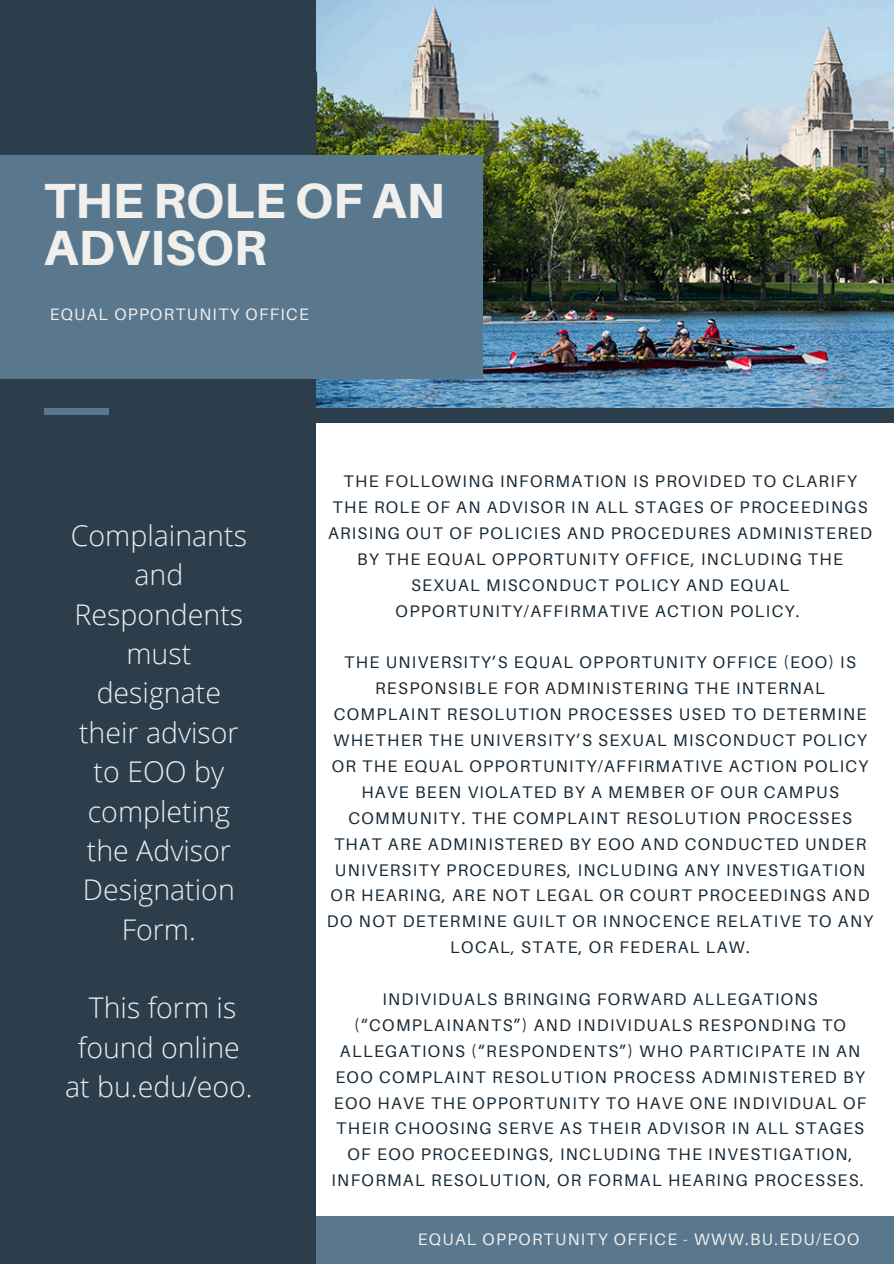
<style>
.page{position:relative;width:894px;height:1264px;background:#fff}
.page>*{position:absolute;margin:0;border:0;box-sizing:border-box;transform-origin:0 0}
.t1{font:800 49.35px/47.2px "Aileron";color:#f0efec}
.t2{font:300 28.5px/39.5px "Open Sans";color:#f0efec;text-align:center}
.t3{font:16.8px/25.8px "Aileron";letter-spacing:.08em;color:#162835;text-align:center}
.t4{font:16.5px "Aileron";letter-spacing:.08em;color:#f0efec}
</style>
<div class="page">
<img style="left:316px;top:0;width:577px;height:409px">
<div style="left:309px;top:1216px;width:584px;height:47px;background:#59788e"></div>
<div style="left:0;top:0;width:316px;height:1263px;background:#2c3e4c"></div>
<div style="left:0;top:155px;width:483px;height:223px;background:#59788e"></div>
<div style="left:316px;top:409px;width:577px;height:13px;background:#2c3e4c"></div>
<div style="left:44px;top:409px;width:64px;height:5px;background:#59788e"></div>
<p class="t1" style="left:44px;top:176px;width:402px">THE ROLE OF AN<br>ADVISOR</p>
<h2 class="t4" style="left:50px;top:303px;width:260px">EQUAL OPPORTUNITY OFFICE</h2>
<p class="t2" style="left:71px;top:515px;width:177px">Complainants and<br>Respondents must designate their advisor to EOO by completing the Advisor<br>Designation<br>Form.</p>
<p class="t2" style="left:65px;top:987px;width:189px">This form is found online at bu.edu/eoo.</p>
<h2 class="t3" style="left:328px;top:468px;width:545px">THE FOLLOWING INFORMATION IS PROVIDED TO CLARIFY THE ROLE OF AN ADVISOR IN ALL STAGES OF PROCEEDINGS ARISING OUT OF POLICIES AND PROCEDURES ADMINISTERED BY THE EQUAL OPPORTUNITY OFFICE, INCLUDING THE SEXUAL MISCONDUCT POLICY AND EQUAL OPPORTUNITY/AFFIRMATIVE ACTION POLICY.</h2>
<p class="t3" style="left:327px;top:649px;width:547px">THE UNIVERSITY’S EQUAL OPPORTUNITY OFFICE (EOO) IS RESPONSIBLE FOR ADMINISTERING THE INTERNAL COMPLAINT RESOLUTION PROCESSES USED TO DETERMINE WHETHER THE UNIVERSITY’S SEXUAL MISCONDUCT POLICY OR THE EQUAL OPPORTUNITY/AFFIRMATIVE ACTION POLICY HAVE BEEN VIOLATED BY A MEMBER OF OUR CAMPUS COMMUNITY. THE COMPLAINT RESOLUTION PROCESSES THAT ARE ADMINISTERED BY EOO AND CONDUCTED UNDER UNIVERSITY PROCEDURES, INCLUDING ANY INVESTIGATION OR HEARING, ARE NOT LEGAL OR COURT PROCEEDINGS AND DO NOT DETERMINE GUILT OR INNOCENCE RELATIVE TO ANY LOCAL, STATE, OR FEDERAL LAW.</p>
<p class="t3" style="left:331px;top:985px;width:536px">INDIVIDUALS BRINGING FORWARD ALLEGATIONS (“COMPLAINANTS”) AND INDIVIDUALS RESPONDING TO ALLEGATIONS (“RESPONDENTS”) WHO PARTICIPATE IN AN EOO COMPLAINT RESOLUTION PROCESS ADMINISTERED BY EOO HAVE THE OPPORTUNITY TO HAVE ONE INDIVIDUAL OF THEIR CHOOSING SERVE AS THEIR ADVISOR IN ALL STAGES OF EOO PROCEEDINGS, INCLUDING THE INVESTIGATION, INFORMAL RESOLUTION, OR FORMAL HEARING PROCESSES.</p>
<p class="t4" style="left:418px;top:1229px;width:442px">EQUAL OPPORTUNITY OFFICE - WWW.BU.EDU/EOO</p>
</div>
